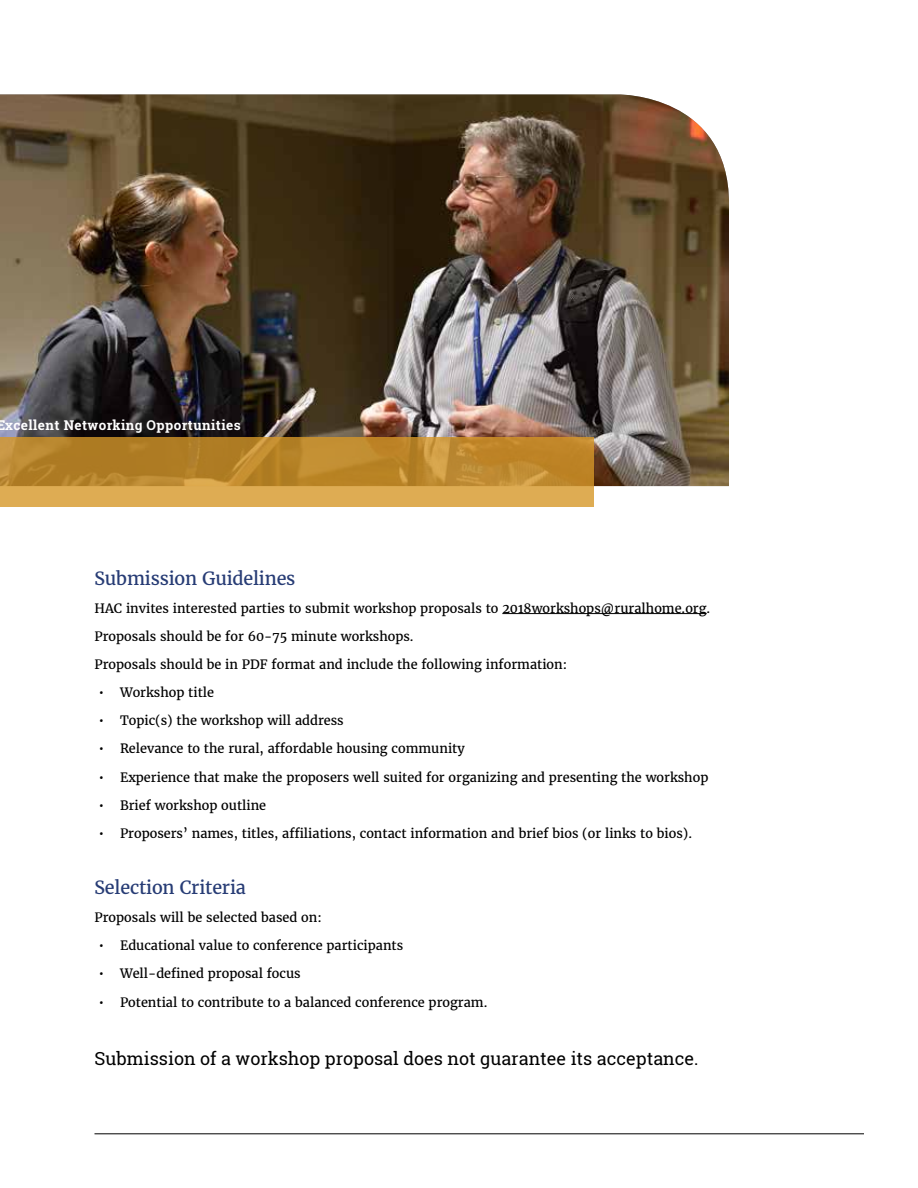
<style>
.page{position:relative;width:918px;height:1188px;background:#fff}
.page>*{position:absolute;margin:0;border:0;box-sizing:border-box;transform-origin:0 0}
.t1{font:18px "Roboto Slab";color:#000}
.t2{font:18px "Merriweather";letter-spacing:-.01em;color:#273c75}
.t3{font:700 13.5px "Roboto Slab";letter-spacing:.03em;color:#fff}
.t4{font:12.75px "Merriweather";color:#000}
</style>
<div class="page">
<hr style="left:94px;top:1134px;width:770px;height:1px;background:#000">
<img style="left:0;top:94px;width:729px;height:392px">
<svg style="left:0;top:437px;width:594px;height:70px;background:#c49137"></svg>
<hr style="left:502px;top:613px;width:205px;height:1px;background:#000">
<p class="t3" style="left:-4px;top:416px;width:246px">Excellent Networking Opportunities</p>
<h1 class="t2" style="left:94px;top:566px;width:202px">Submission Guidelines</h1>
<p class="t4" style="left:94px;top:600px;width:617px">HAC invites interested parties to submit workshop proposals to 2018workshops@ruralhome.org.</p>
<p class="t4" style="left:95px;top:628px;width:321px">Proposals should be for 60-75 minute workshops.</p>
<p class="t4" style="left:95px;top:656px;width:474px">Proposals should be in PDF format and include the following information:</p>
<p class="t4" style="left:99px;top:684px;width:117px">• Workshop title</p>
<p class="t4" style="left:99px;top:712px;width:247px">• Topic(s) the workshop will address</p>
<p class="t4" style="left:99px;top:740px;width:368px">• Relevance to the rural, affordable housing community</p>
<p class="t4" style="left:99px;top:768px;width:611px">• Experience that make the proposers well suited for organizing and presenting the workshop</p>
<p class="t4" style="left:99px;top:797px;width:169px">• Brief workshop outline</p>
<p class="t4" style="left:99px;top:825px;width:595px">• Proposers’ names, titles, affiliations, contact information and brief bios (or links to bios).</p>
<h1 class="t2" style="left:94px;top:876px;width:153px">Selection Criteria</h1>
<p class="t4" style="left:94px;top:909px;width:229px">Proposals will be selected based on:</p>
<p class="t4" style="left:99px;top:937px;width:306px">• Educational value to conference participants</p>
<p class="t4" style="left:99px;top:965px;width:203px">• Well-defined proposal focus</p>
<p class="t4" style="left:99px;top:993px;width:390px">• Potential to contribute to a balanced conference program.</p>
<h1 class="t1" style="left:94px;top:1046px;width:605px">Submission of a workshop proposal does not guarantee its acceptance.</h1>
</div>
